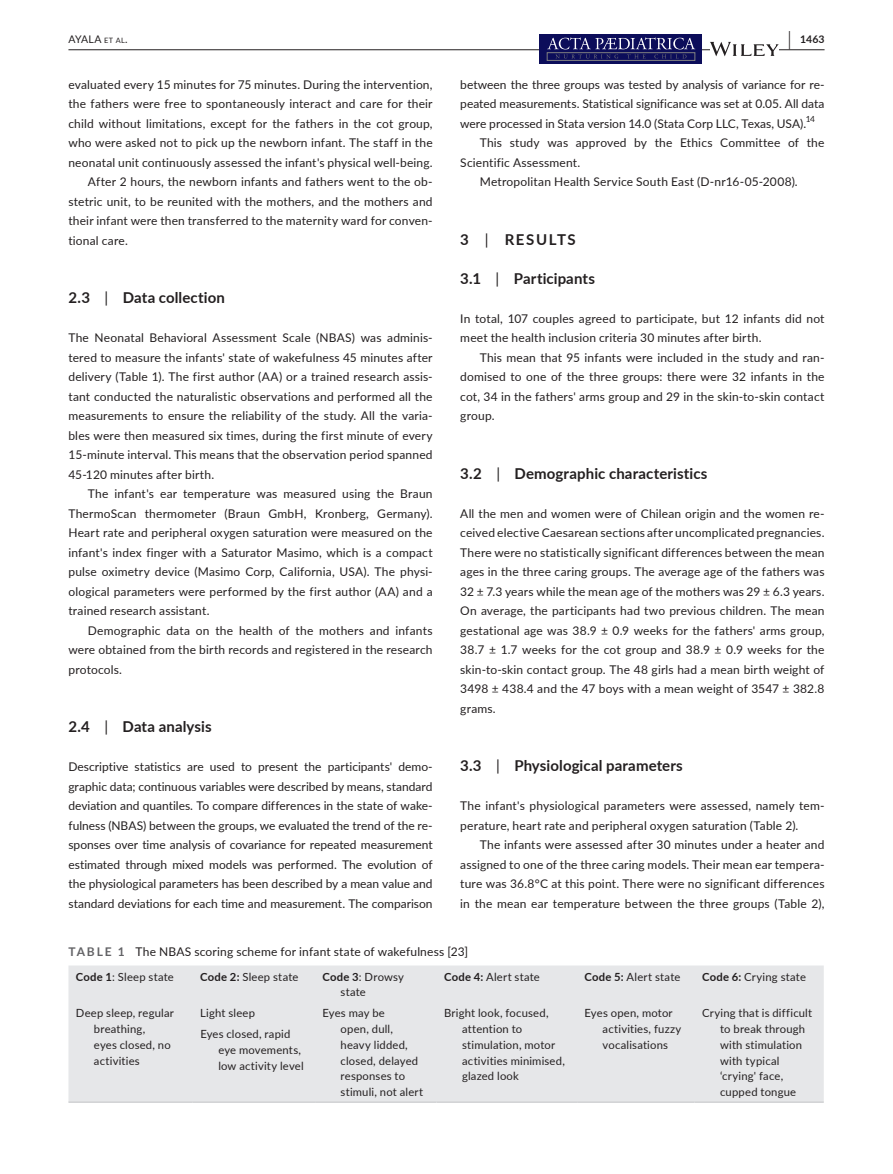
<style>
.page{position:relative;width:893px;height:1174px;background:#fff}
.page>*{position:absolute;margin:0;border:0;box-sizing:border-box;transform-origin:0 0}
.t1{font:700 15px "Lato";letter-spacing:.01em;color:#231f20}
.t2{font:700 15px "Lato";letter-spacing:.105em;color:#231f20}
.t3{font:12px/19.5px "Lato";letter-spacing:.015em;color:#231f20;text-align:justify}
.t4{font:11.25px/15.8px "Lato";letter-spacing:.02em;color:#231f20}
.t5{font:10.5px "Lato";letter-spacing:-.01em;color:#231f20}
.t6{font:700 10.5px "Lato";color:#231f20}
.s1{font-size:7.35px}
.s2{font-size:19.5px}
.s3{font-weight:400}
.s4{font-weight:700;color:#636366}
.s5{font-weight:700}
</style>
<div class="page">
<hr style="left:68px;top:49px;width:756px;height:1px;background:#231f20">
<div style="left:539px;top:34px;width:162px;height:30px;background:#0c0d5a"></div>
<div style="left:547px;top:52px;width:148px;height:9px;border:1px solid #808080"></div>
<svg style="left:547px;top:37px;width:148px;height:21px"></svg>
<svg style="left:710px;top:42px;width:69px;height:14px"></svg>
<div style="left:68px;top:965px;width:756px;height:136px;background:#e6e7e9"></div>
<hr style="left:68px;top:1101px;width:125px;height:1px;background:#d1d2d4">
<hr style="left:193px;top:1101px;width:122px;height:1px;background:#d1d2d4">
<hr style="left:315px;top:1101px;width:122px;height:1px;background:#d1d2d4">
<hr style="left:437px;top:1101px;width:140px;height:1px;background:#d1d2d4">
<hr style="left:577px;top:1101px;width:118px;height:1px;background:#d1d2d4">
<hr style="left:695px;top:1101px;width:129px;height:1px;background:#d1d2d4">
<p class="t5" style="left:68px;top:31px;width:61px">AYALA <span class="s1">et al</span> .</p>
<p class="t6" style="left:789px;top:31px;width:37px"><span class="s2">|</span> 1463</p>
<p class="t3" style="left:68px;top:74px;width:366px">evaluated every 15 minutes for 75 minutes. During the intervention,</p>
<p class="t3" style="left:68px;top:93px;width:366px">the fathers were free to spontaneously interact and care for their</p>
<p class="t3" style="left:68px;top:113px;width:366px">child without limitations, except for the fathers in the cot group,</p>
<p class="t3" style="left:68px;top:132px;width:366px">who were asked not to pick up the newborn infant. The staff in the</p>
<p class="t3" style="left:68px;top:152px;width:366px">neonatal unit continuously assessed the infant's physical well-being.</p>
<p class="t3" style="left:88px;top:171px;width:346px">After 2 hours, the newborn infants and fathers went to the ob-</p>
<p class="t3" style="left:68px;top:191px;width:366px">stetric unit, to be reunited with the mothers, and the mothers and</p>
<p class="t3" style="left:68px;top:210px;width:366px">their infant were then transferred to the maternity ward for conven-</p>
<p class="t3" style="left:68px;top:230px;width:61px">tional care.</p>
<p class="t3" style="left:460px;top:74px;width:366px">between the three groups was tested by analysis of variance for re-</p>
<p class="t3" style="left:460px;top:93px;width:366px">peated measurements. Statistical significance was set at 0.05. All data</p>
<p class="t3" style="left:460px;top:113px;width:356px">were processed in Stata version 14.0 (Stata Corp LLC, Texas, USA).<sup>14</sup></p>
<p class="t3" style="left:480px;top:132px;width:346px">This study was approved by the Ethics Committee of the</p>
<p class="t3" style="left:460px;top:152px;width:122px">Scientific Assessment.</p>
<p class="t3" style="left:480px;top:171px;width:319px">Metropolitan Health Service South East (D-nr16-05-2008).</p>
<p class="t2" style="left:460px;top:228px;width:117px">3 <span class="s3">|</span> RESULTS</p>
<p class="t1" style="left:460px;top:267px;width:136px">3.1 <span class="s3">|</span> Participants</p>
<p class="t3" style="left:460px;top:308px;width:366px">In total, 107 couples agreed to participate, but 12 infants did not meet the health inclusion criteria 30 minutes after birth.</p>
<p class="t3" style="left:460px;top:347px;width:366px;text-indent:20px">This mean that 95 infants were included in the study and ran&shy;domised to one of the three groups: there were 32 infants in the cot, 34 in the fathers' arms group and 29 in the skin-to-skin contact group.</p>
<p class="t1" style="left:68px;top:287px;width:158px">2.3 <span class="s3">|</span> Data collection</p>
<p class="t3" style="left:68px;top:327px;width:366px">The Neonatal Behavioral Assessment Scale (NBAS) was adminis&shy;tered to measure the infants' state of wakefulness 45 minutes after delivery (Table 1). The first author (AA) or a trained research assis&shy;tant conducted the naturalistic observations and performed all the measurements to ensure the reliability of the study. All the varia&shy;bles were then measured six times, during the first minute of every 15-minute interval. This means that the observation period spanned 45-120 minutes after birth.</p>
<p class="t3" style="left:68px;top:483px;width:366px;text-indent:20px">The infant's ear temperature was measured using the Braun ThermoScan thermometer (Braun GmbH, Kronberg, Germany).<br>Heart rate and peripheral oxygen saturation were measured on the infant's index finger with a Saturator Masimo, which is a compact pulse oximetry device (Masimo Corp, California, USA). The physi&shy;ological parameters were performed by the first author (AA) and a trained research assistant.</p>
<p class="t3" style="left:68px;top:620px;width:366px;text-indent:20px">Demographic data on the health of the mothers and infants were obtained from the birth records and registered in the research protocols.</p>
<p class="t1" style="left:460px;top:462px;width:249px">3.2 <span class="s3">|</span> Demographic characteristics</p>
<p class="t3" style="left:460px;top:503px;width:366px">All the men and women were of Chilean origin and the women re&shy;ceived elective Caesarean sections after uncomplicated pregnancies.<br>There were no statistically significant differences between the mean ages in the three caring groups. The average age of the fathers was 32 ± 7.3 years while the mean age of the mothers was 29 ± 6.3 years.<br>On average, the participants had two previous children. The mean gestational age was 38.9 ± 0.9 weeks for the fathers' arms group, 38.7 ± 1.7 weeks for the cot group and 38.9 ± 0.9 weeks for the skin-to-skin contact group. The 48 girls had a mean birth weight of 3498 ± 438.4 and the 47 boys with a mean weight of 3547 ± 382.8 grams.</p>
<p class="t1" style="left:68px;top:716px;width:145px">2.4 <span class="s3">|</span> Data analysis</p>
<p class="t3" style="left:68px;top:756px;width:366px">Descriptive statistics are used to present the participants' demo&shy;graphic data; continuous variables were described by means, standard deviation and quantiles. To compare differences in the state of wake&shy;fulness (NBAS) between the groups, we evaluated the trend of the re&shy;sponses over time analysis of covariance for repeated measurement estimated through mixed models was performed. The evolution of the physiological parameters has been described by a mean value and standard deviations for each time and measurement. The comparison</p>
<p class="t1" style="left:460px;top:755px;width:224px">3.3 <span class="s3">|</span> Physiological parameters</p>
<p class="t3" style="left:460px;top:795px;width:366px">The infant's physiological parameters were assessed, namely tem&shy;perature, heart rate and peripheral oxygen saturation (Table 2).</p>
<p class="t3" style="left:460px;top:834px;width:366px;text-indent:20px">The infants were assessed after 30 minutes under a heater and assigned to one of the three caring models. Their mean ear tempera&shy;ture was 36.8°C at this point. There were no significant differences in the mean ear temperature between the three groups (Table 2),</p>
<p class="t3" style="left:68px;top:941px;width:401px"><span class="s4">TABLE 1</span> The NBAS scoring scheme for infant state of wakefulness [23]</p>
<p class="t4" style="left:76px;top:968px;width:99px"><span class="s5">Code 1</span>: Sleep state</p>
<p class="t4" style="left:200px;top:968px;width:100px"><span class="s5">Code 2:</span> Sleep state</p>
<p class="t4" style="left:341px;top:968px;width:65px;text-indent:-18px"><span class="s5">Code 3</span>: Drowsy state</p>
<p class="t4" style="left:444px;top:968px;width:97px"><span class="s5">Code 4:</span> Alert state</p>
<p class="t4" style="left:585px;top:968px;width:97px"><span class="s5">Code 5:</span> Alert state</p>
<p class="t4" style="left:702px;top:968px;width:105px"><span class="s5">Code 6:</span> Crying state</p>
<p class="t4" style="left:94px;top:1005px;width:81px;text-indent:-18px">Deep sleep, regular breathing,<br>eyes closed, no activities</p>
<p class="t4" style="left:200px;top:1005px;width:56px">Light sleep</p>
<p class="t4" style="left:341px;top:1005px;width:84px;text-indent:-18px">Eyes may be<br>open, dull, heavy lidded, closed, delayed responses to stimuli, not alert</p>
<p class="t4" style="left:462px;top:1005px;width:104px;text-indent:-18px">Bright look, focused, attention to stimulation, motor activities minimised, glazed look</p>
<p class="t4" style="left:603px;top:1005px;width:80px;text-indent:-18px">Eyes open, motor activities, fuzzy vocalisations</p>
<p class="t4" style="left:720px;top:1005px;width:94px;text-indent:-18px">Crying that is difficult to break through with stimulation with typical ‘crying' face, cupped tongue</p>
<p class="t4" style="left:218px;top:1026px;width:87px;text-indent:-18px">Eyes closed, rapid eye movements, low activity level</p>
</div>
